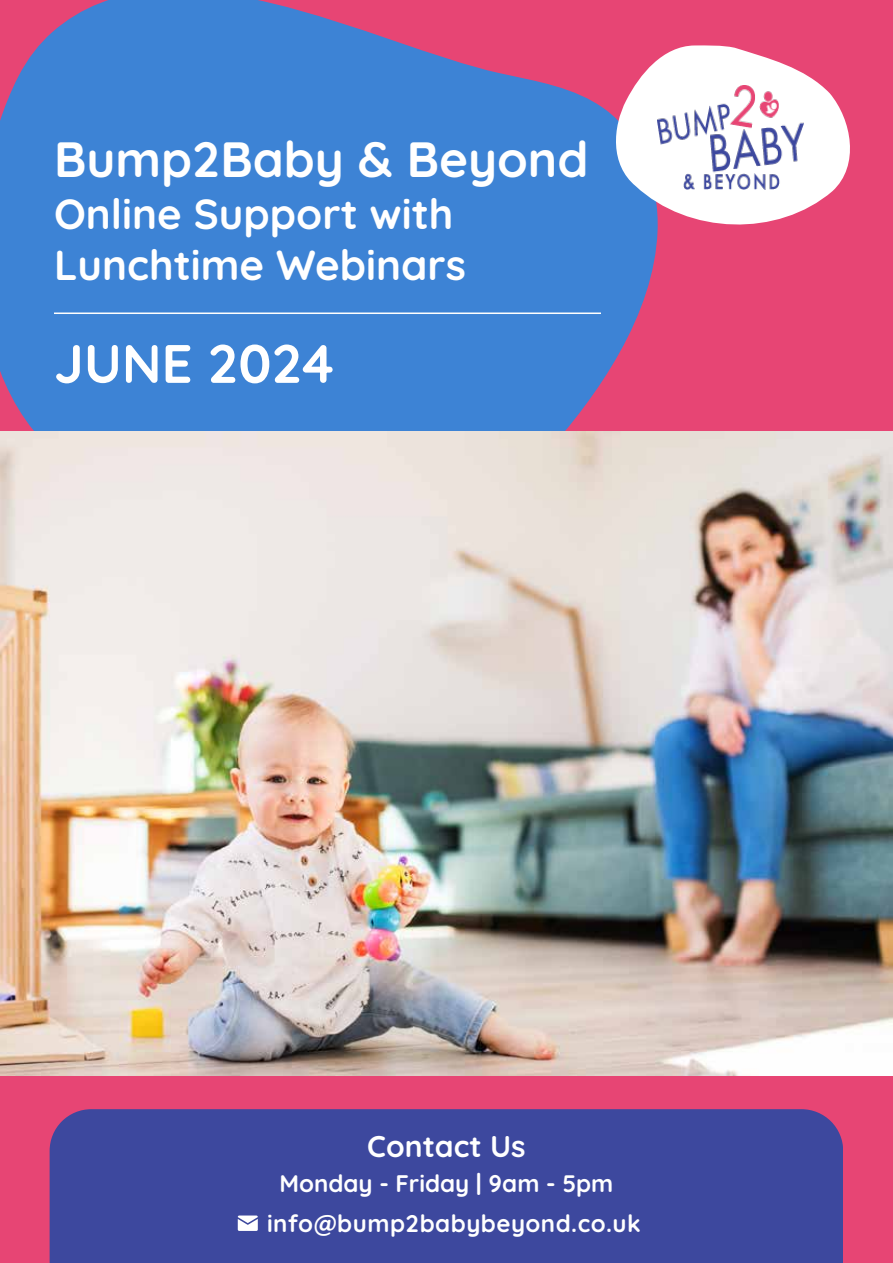
<style>
.page{position:relative;width:893px;height:1263px;background:#e74574}
.page>*{position:absolute;margin:0;border:0;box-sizing:border-box;transform-origin:0 0}
.t1{font:700 54px "Quicksand";color:#fff}
.t2{font:700 49.5px "Quicksand";color:#fff}
.t3{font:700 42px/50.4px "Quicksand";color:#fff}
.t4{font:700 30px "Quicksand";color:#fff}
.t5{font:700 24px/39.3px "Quicksand";letter-spacing:.015em;color:#fff}
</style>
<div class="page">
<svg style="left:0;top:0;width:659px;height:432px;background:#517bc9"></svg>
<div style="left:50px;top:1109px;width:793px;height:154px;background:#3d489e"></div>
<svg style="left:238px;top:1215px;width:20px;height:16px"></svg>
<svg style="left:610px;top:45px;width:240px;height:193px;fill:#fff"></svg>
<img style="left:657px;top:85px;width:147px;height:104px">
<hr style="left:54px;top:312px;width:547px;height:2px;background:#fff">
<img style="left:0;top:432px;width:893px;height:644px">
<h2 class="t2" style="left:54px;top:119px;width:536px">Bump2Baby &amp; Beyond</h2>
<h3 class="t3" style="left:54px;top:185px;width:414px">Online Support with<br>Lunchtime Webinars</h3>
<h1 class="t1" style="left:54px;top:319px;width:281px">JUNE 2024</h1>
<p class="t4" style="left:367px;top:1121px;width:160px">Contact Us</p>
<p class="t5" style="left:267px;top:1162px;width:375px;text-indent:12px">Monday - Friday | 9am - 5pm info@bump2babybeyond.co.uk</p>
</div>
